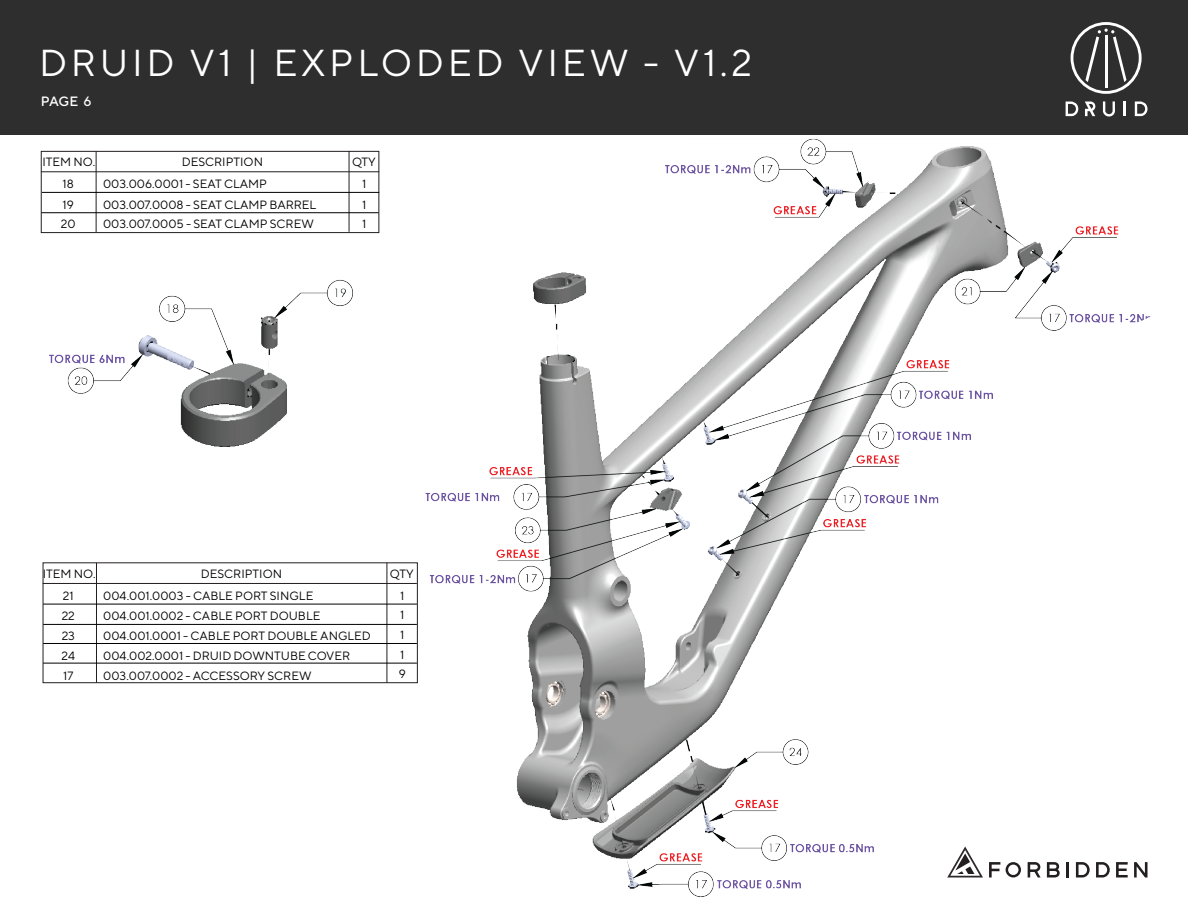
<style>
.page{position:relative;width:1188px;height:918px;background:#fff}
.page>*{position:absolute;margin:0;border:0;box-sizing:border-box;transform-origin:0 0}
.t1{font:37.5px "TT Norms";letter-spacing:.1em;color:#fff}
.t2{font:500 13.5px "TT Norms";color:#fff}
.t3{font:12px "TT Norms";color:#000}
</style>
<div class="page">
<div style="left:0;top:0;width:1188px;height:135px;background:#2e2e2f"></div>
<svg style="left:1066px;top:102px;width:13px;height:14px"></svg>
<svg style="left:1085px;top:101px;width:11px;height:15px"></svg>
<svg style="left:1103px;top:101px;width:12px;height:16px"></svg>
<hr style="left:1123px;top:102px;width:3px;height:14px;background:#fff">
<svg style="left:1135px;top:101px;width:13px;height:15px"></svg>
<svg style="left:1071px;top:22px;width:71px;height:72px"></svg>
<img style="left:425px;top:139px;width:727px;height:758px">
<div style="left:1009px;top:141px;width:131px;height:38px;background:#fff"></div>
<img style="left:47px;top:233px;width:324px;height:214px">
<div style="left:41px;top:151px;width:338px;height:82px;border:1px solid #231f20"></div>
<hr style="left:96px;top:151px;width:1px;height:81px;background:#231f20">
<hr style="left:349px;top:151px;width:1px;height:81px;background:#231f20">
<hr style="left:41px;top:171px;width:338px;height:1px;background:#231f20">
<hr style="left:42px;top:192px;width:337px;height:1px;background:#000">
<hr style="left:41px;top:212px;width:338px;height:1px;background:#000">
<div style="left:43px;top:562px;width:375px;height:121px;border:1px solid #231f20"></div>
<hr style="left:96px;top:563px;width:1px;height:120px;background:#231f20">
<hr style="left:387px;top:563px;width:1px;height:120px;background:#231f20">
<hr style="left:43px;top:583px;width:374px;height:1px;background:#231f20">
<hr style="left:43px;top:604px;width:374px;height:1px;background:#000">
<hr style="left:43px;top:624px;width:374px;height:1px;background:#000">
<hr style="left:43px;top:643px;width:374px;height:1px;background:#000">
<hr style="left:43px;top:663px;width:374px;height:1px;background:#000">
<h1 class="t1" style="left:39px;top:40px;width:715px">DRUID V1 | EXPLODED VIEW - V1.2</h1>
<p class="t2" style="left:41px;top:93px;width:53px">PAGE 6</p>
<p class="t3" style="left:42px;top:154px;width:55px">ITEM NO.</p>
<p class="t3" style="left:182px;top:154px;width:83px">DESCRIPTION</p>
<p class="t3" style="left:352px;top:154px;width:25px">QTY</p>
<p class="t3" style="left:63px;top:176px;width:13px">18</p>
<p class="t3" style="left:103px;top:176px;width:165px">003.006.0001 - SEAT CLAMP</p>
<p class="t3" style="left:362px;top:176px;width:6px">1</p>
<p class="t3" style="left:63px;top:197px;width:13px">19</p>
<p class="t3" style="left:103px;top:197px;width:215px">003.007.0008 - SEAT CLAMP BARREL</p>
<p class="t3" style="left:362px;top:197px;width:6px">1</p>
<p class="t3" style="left:61px;top:217px;width:16px">20</p>
<p class="t3" style="left:103px;top:217px;width:212px">003.007.0005 - SEAT CLAMP SCREW</p>
<p class="t3" style="left:362px;top:217px;width:6px">1</p>
<p class="t3" style="left:43px;top:566px;width:55px">ITEM NO.</p>
<p class="t3" style="left:201px;top:566px;width:83px">DESCRIPTION</p>
<p class="t3" style="left:390px;top:566px;width:25px">QTY</p>
<p class="t3" style="left:63px;top:588px;width:12px">21</p>
<p class="t3" style="left:103px;top:588px;width:212px">004.001.0003 - CABLE PORT SINGLE</p>
<p class="t3" style="left:400px;top:588px;width:6px">1</p>
<p class="t3" style="left:62px;top:608px;width:15px">22</p>
<p class="t3" style="left:103px;top:608px;width:219px">004.001.0002 - CABLE PORT DOUBLE</p>
<p class="t3" style="left:400px;top:608px;width:6px">1</p>
<p class="t3" style="left:62px;top:628px;width:15px">23</p>
<p class="t3" style="left:103px;top:628px;width:269px">004.001.0001 - CABLE PORT DOUBLE ANGLED</p>
<p class="t3" style="left:400px;top:627px;width:6px">1</p>
<p class="t3" style="left:62px;top:648px;width:15px">24</p>
<p class="t3" style="left:103px;top:648px;width:248px">004.002.0001 - DRUID DOWNTUBE COVER</p>
<p class="t3" style="left:63px;top:668px;width:12px">17</p>
<p class="t3" style="left:103px;top:668px;width:210px">003.007.0002 - ACCESSORY SCREW</p>
<p class="t3" style="left:400px;top:647px;width:6px">1</p>
<p class="t3" style="left:399px;top:667px;width:9px">9</p>
</div>
